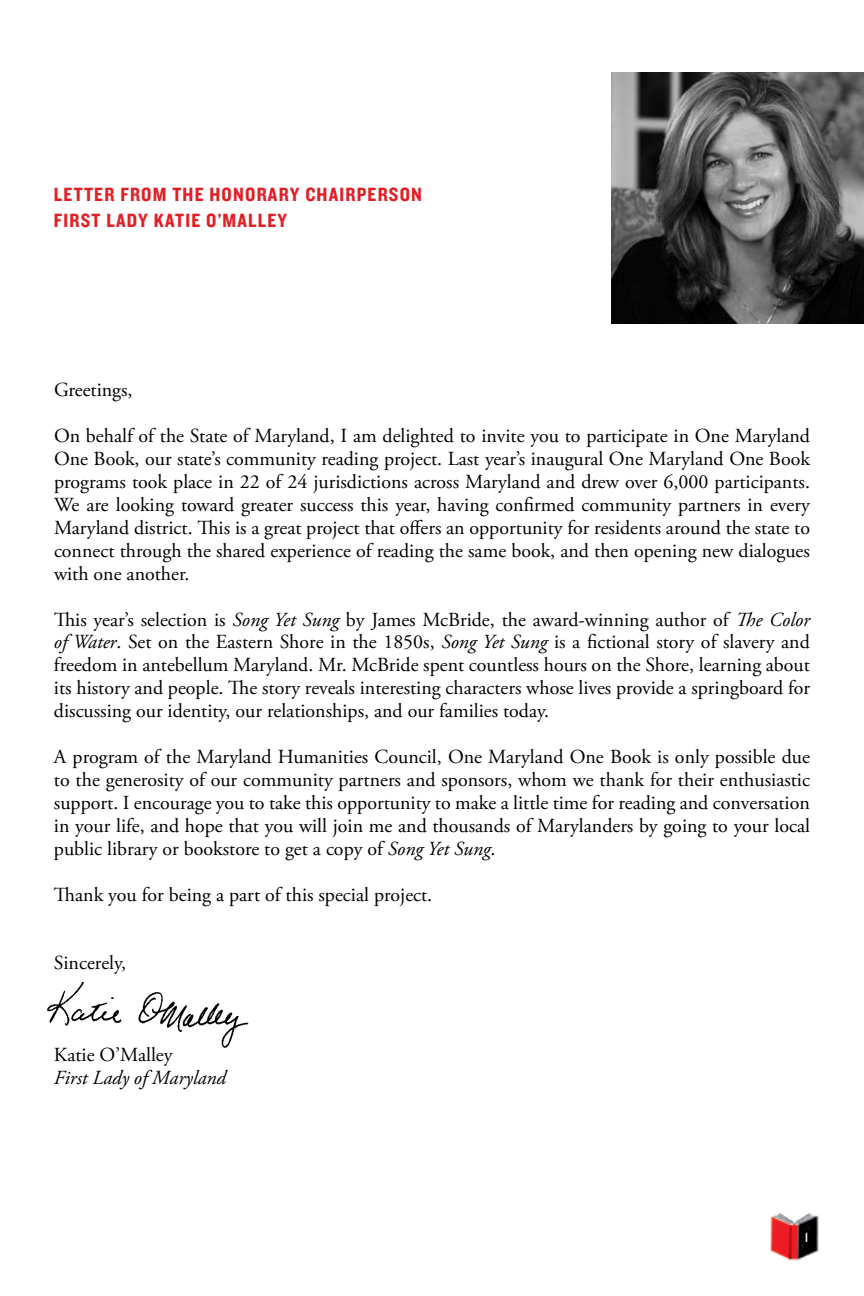
<style>
.page{position:relative;width:864px;height:1296px;background:#fff}
.page>*{position:absolute;margin:0;border:0;box-sizing:border-box;transform-origin:0 0}
.t1{font:20px/23px "Adobe Garamond Pro";color:#000;text-align:justify}
.t2{font:20px/26px "Knockout HTF50 Welterweight";letter-spacing:.06em;color:#e31f26}
.t3{font:italic 20px "Adobe Garamond Pro";color:#000}
.t4{font:14px "Knockout HTF30 Junior Welterwt";color:#fff}
.s1{font-style:italic}
</style>
<div class="page">
<img style="left:612px;top:72px;width:252px;height:252px">
<img style="left:47px;top:983px;width:202px;height:65px">
<img style="left:770px;top:1213px;width:49px;height:48px">
<p class="t2" style="left:54px;top:182px;width:370px">LETTER FROM THE HONORARY CHAIRPERSON<br>FIRST LADY KATIE O’MALLEY</p>
<p class="t1" style="left:54px;top:379px;width:80px">Greetings,</p>
<p class="t1" style="left:54px;top:425px;width:758px">On behalf of the State of Maryland, I am delighted to invite you to participate in One Maryland One Book, our state’s community reading project. Last year’s inaugural One Maryland One Book programs took place in 22 of 24 jurisdictions across Maryland and drew over 6,000 participants.<br>We are looking toward greater success this year, having confirmed community partners in every Maryland district. This is a great project that offers an opportunity for residents around the state to connect through the shared experience of reading the same book, and then opening new dialogues with one another.</p>
<p class="t1" style="left:54px;top:608px;width:758px">This year’s selection is <span class="s1">Song Yet Sung</span> by James McBride, the award-winning author of <span class="s1">The Color of Water</span>. Set on the Eastern Shore in the 1850s, <span class="s1">Song Yet Sung</span> is a fictional story of slavery and freedom in antebellum Maryland. Mr. McBride spent countless hours on the Shore, learning about its history and people. The story reveals interesting characters whose lives provide a springboard for discussing our identity, our relationships, and our families today.</p>
<p class="t1" style="left:54px;top:746px;width:758px">A program of the Maryland Humanities Council, One Maryland One Book is only possible due to the generosity of our community partners and sponsors, whom we thank for their enthusiastic support. I encourage you to take this opportunity to make a little time for reading and conversation in your life, and hope that you will join me and thousands of Marylanders by going to your local public library or bookstore to get a copy of <span class="s1">Song Yet Sung</span>.</p>
<p class="t1" style="left:54px;top:883px;width:380px">Thank you for being a part of this special project.</p>
<p class="t1" style="left:54px;top:952px;width:74px">Sincerely,</p>
<p class="t1" style="left:54px;top:1044px;width:120px">Katie O’Malley</p>
<p class="t3" style="left:54px;top:1066px;width:174px">First Lady of Maryland</p>
<p class="t4" style="left:805px;top:1230px;width:5px">1</p>
</div>
